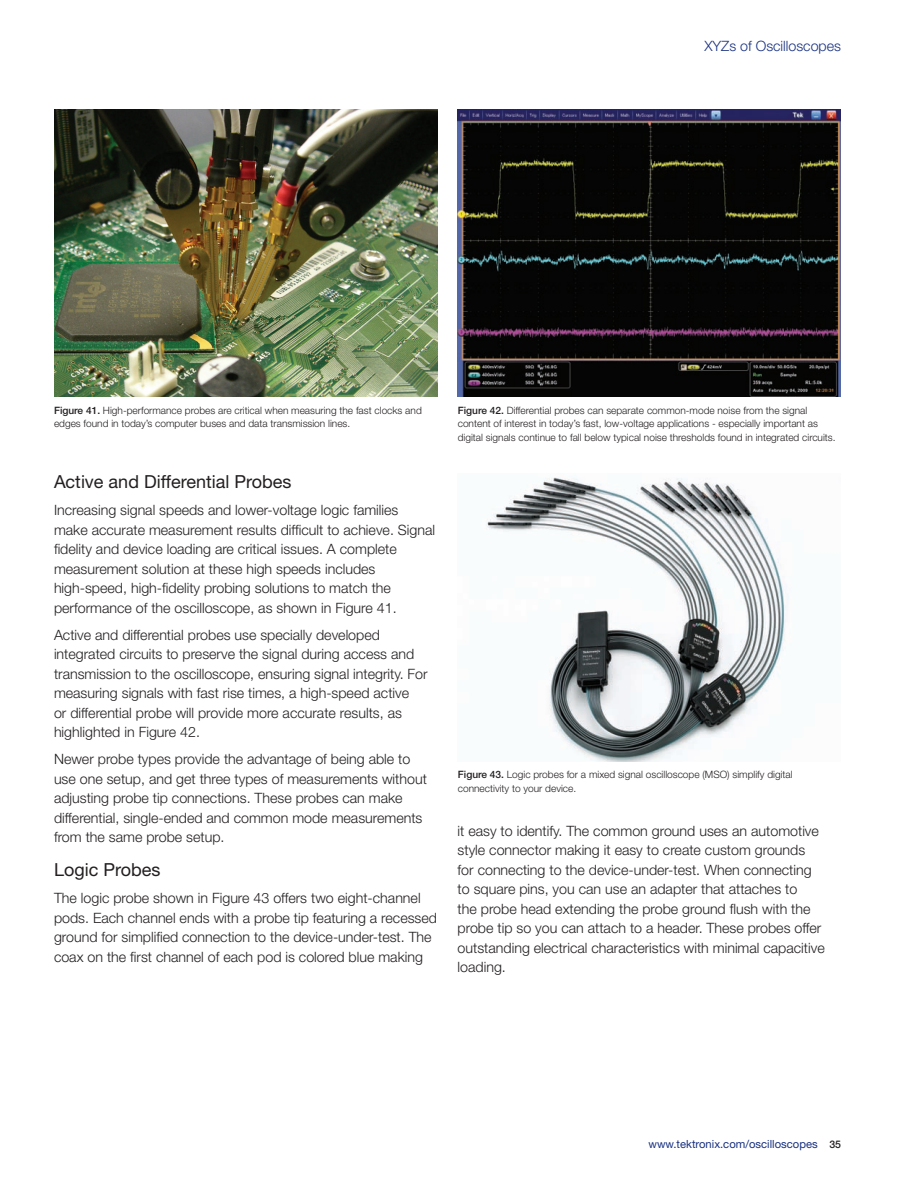
<style>
.page{position:relative;width:918px;height:1188px;background:#fff}
.page>*{position:absolute;margin:0;border:0;box-sizing:border-box;transform-origin:0 0}
.t1{font:18px "Helvetica Neue";color:#231f20}
.t2{font:300 14.25px/19.5px "Helvetica Neue";color:#231f20}
.t3{font:300 14.25px "Helvetica Neue";color:#183181}
.t4{font:11.25px "Helvetica Neue";color:#183181}
.t5{font:300 10.2px/13.5px "Helvetica Neue";color:#231f20}
.s1{font-weight:500}
.s2{font-weight:500;font-size:10.5px;color:#231f20}
</style>
<div class="page">
<img style="left:458px;top:109px;width:383px;height:288px">
<img style="left:486px;top:477px;width:303px;height:284px">
<img style="left:54px;top:109px;width:383px;height:288px">
<p class="t3" style="left:704px;top:38px;width:138px">XYZs of Oscilloscopes</p>
<p class="t5" style="left:54px;top:403px;width:369px"><span class="s1">Figure.41..</span>High-performance probes are critical when measuring the fast clocks and edges found in today’s computer buses and data transmission lines.</p>
<p class="t1" style="left:54px;top:471px;width:239px">Active and Differential Probes</p>
<p class="t2" style="left:54px;top:500px;width:383px">Increasing signal speeds and lower-voltage logic families make accurate measurement results difficult to achieve. Signal fidelity and device loading are critical issues. A complete measurement solution at these high speeds includes high-speed, high-fidelity probing solutions to match the performance of the oscilloscope, as shown in Figure 41.</p>
<p class="t2" style="left:54px;top:625px;width:375px">Active and differential probes use specially developed integrated circuits to preserve the signal during access and transmission to the oscilloscope, ensuring signal integrity. For measuring signals with fast rise times, a high-speed active<br>or differential probe will provide more accurate results, as highlighted in Figure 42.</p>
<p class="t2" style="left:54px;top:749px;width:374px">Newer probe types provide the advantage of being able to use one setup, and get three types of measurements without adjusting probe tip connections. These probes can make differential, single-ended and common mode measurements from the same probe setup.</p>
<p class="t1" style="left:54px;top:859px;width:108px">Logic Probes</p>
<p class="t2" style="left:54px;top:888px;width:385px">The logic probe shown in Figure 43 offers two eight-channel pods. Each channel ends with a probe tip featuring a recessed ground for simplified connection to the device-under-test. The coax on the first channel of each pod is colored blue making</p>
<p class="t5" style="left:458px;top:403px;width:379px"><span class="s1">Figure.42..</span>Differential probes can separate common-mode noise from the signal content of interest in today’s fast, low-voltage applications - especially important as digital signals continue to fall below typical noise thresholds found in integrated circuits.</p>
<p class="t5" style="left:458px;top:768px;width:336px"><span class="s1">Figure.43..</span>Logic probes for a mixed signal oscilloscope (MSO) simplify digital connectivity to your device.</p>
<p class="t2" style="left:458px;top:821px;width:369px">it easy to identify. The common ground uses an automotive style connector making it easy to create custom grounds for connecting to the device-under-test. When connecting to square pins, you can use an adapter that attaches to<br>the probe head extending the probe ground flush with the probe tip so you can attach to a header. These probes offer outstanding electrical characteristics with minimal capacitive loading.</p>
<p class="t4" style="left:649px;top:1138px;width:194px">www.tektronix.com/oscilloscopes <span class="s2">35</span></p>
</div>
